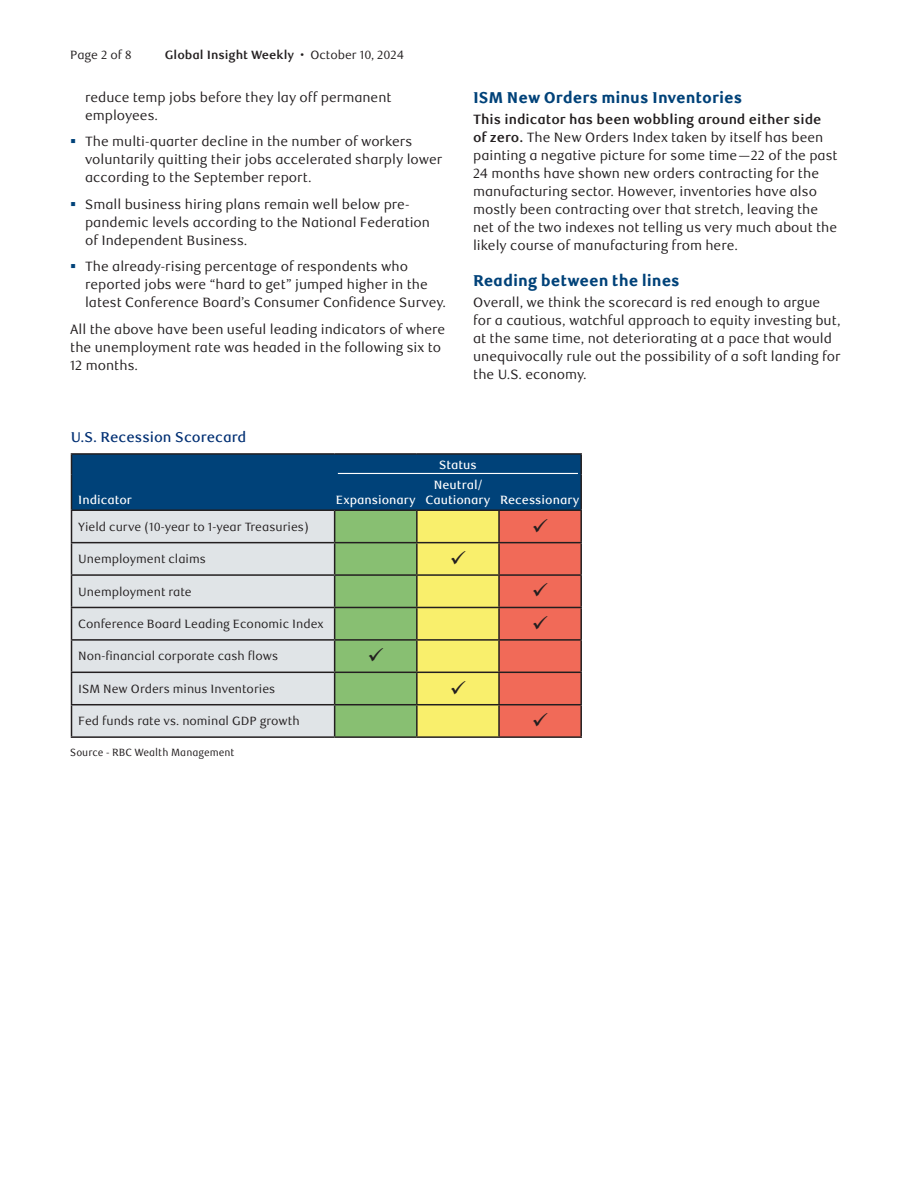
<style>
.page{position:relative;width:918px;height:1188px;background:#fff}
.page>*{position:absolute;margin:0;border:0;box-sizing:border-box;transform-origin:0 0}
.Subhead_1{font:800 15.75px "RBC Text";letter-spacing:-.005em;color:#004279}
.Exhibit_Title{font:500 14.25px "RBC Text";color:#002f73}
.Body_Text{font:13.5px/18px "RBC Text";color:#231f20}
.Bullet_Level_1{font:13.5px/18px "RBC Text";color:#231f20}
.Table_text{font:12px "RBC Text";color:#231f20}
.Table_col_head{font:500 12px/15px "RBC Text Tabular";color:#fff;text-align:center}
.t1{font:700 12px "RBC Text";color:#231f20}
.Table_col_head_w_rule{font:500 12px "RBC Text Tabular";color:#fff}
.Exhibit_Source{font:10.5px "RBC Text Cond";color:#231f20}
.s1{font-weight:400}
.s2{font-weight:700}
</style>
<div class="page">
<hr style="left:580px;top:511px;width:2px;height:31px;background:#231f20">
<hr style="left:499px;top:542px;width:83px;height:1px;background:#231f20">
<hr style="left:580px;top:543px;width:2px;height:31px;background:#231f20">
<hr style="left:499px;top:574px;width:83px;height:2px;background:#231f20">
<hr style="left:580px;top:576px;width:2px;height:31px;background:#231f20">
<hr style="left:499px;top:607px;width:83px;height:1px;background:#231f20">
<hr style="left:580px;top:608px;width:2px;height:31px;background:#231f20">
<hr style="left:499px;top:639px;width:83px;height:2px;background:#231f20">
<hr style="left:580px;top:641px;width:2px;height:31px;background:#231f20">
<hr style="left:499px;top:672px;width:83px;height:1px;background:#231f20">
<hr style="left:580px;top:673px;width:2px;height:31px;background:#231f20">
<hr style="left:499px;top:704px;width:83px;height:1px;background:#231f20">
<hr style="left:580px;top:705px;width:2px;height:31px;background:#231f20">
<hr style="left:71px;top:736px;width:264px;height:2px;background:#231f20">
<hr style="left:335px;top:736px;width:82px;height:2px;background:#231f20">
<hr style="left:417px;top:736px;width:82px;height:2px;background:#231f20">
<hr style="left:499px;top:736px;width:83px;height:2px;background:#231f20">
<hr style="left:580px;top:455px;width:2px;height:20px;background:#231f20">
<hr style="left:335px;top:453px;width:82px;height:2px;background:#231f20">
<hr style="left:417px;top:453px;width:82px;height:2px;background:#231f20">
<hr style="left:499px;top:453px;width:83px;height:2px;background:#231f20">
<hr style="left:580px;top:475px;width:2px;height:34px;background:#231f20">
<hr style="left:499px;top:509px;width:83px;height:2px;background:#231f20">
<hr style="left:71px;top:453px;width:264px;height:2px;background:#231f20">
<svg style="left:71px;top:454px;width:510px;height:283px;background:#a5a898"></svg>
<p class="Table_text" style="left:70px;top:47px;width:63px">Page 2 of 8</p>
<p class="t1" style="left:165px;top:47px;width:241px">Global Insight Weekly <span class="s1">• October 10, 2024</span></p>
<p class="Bullet_Level_1" style="left:85px;top:88px;width:308px">reduce temp jobs before they lay off permanent employees.</p>
<p class="Bullet_Level_1" style="left:85px;top:133px;width:359px">The multi-quarter decline in the number of workers voluntarily quitting their jobs accelerated sharply lower according to the September report.</p>
<p class="Bullet_Level_1" style="left:85px;top:195px;width:346px">Small business hiring plans remain well below pre&shy;pandemic levels according to the National Federation of Independent Business.</p>
<p class="Bullet_Level_1" style="left:85px;top:258px;width:363px">The already-rising percentage of respondents who reported jobs were “hard to get” jumped higher in the latest Conference Board’s Consumer Confidence Survey.</p>
<p class="Body_Text" style="left:70px;top:321px;width:376px">All the above have been useful leading indicators of where the unemployment rate was headed in the following six to<br>12 months.</p>
<p class="Exhibit_Title" style="left:71px;top:429px;width:177px">U.S. Recession Scorecard</p>
<h2 class="Subhead_1" style="left:473px;top:88px;width:271px">ISM New Orders minus Inventories</h2>
<p class="Body_Text" style="left:473px;top:111px;width:366px"><span class="s2">This indicator has been wobbling around either side of zero.</span> The New Orders Index taken by itself has been painting a negative picture for some time—22 of the past 24 months have shown new orders contracting for the manufacturing sector. However, inventories have also mostly been contracting over that stretch, leaving the net of the two indexes not telling us very much about the likely course of manufacturing from here.</p>
<h2 class="Subhead_1" style="left:473px;top:271px;width:209px">Reading between the lines</h2>
<p class="Body_Text" style="left:473px;top:294px;width:369px">Overall, we think the scorecard is red enough to argue for a cautious, watchful approach to equity investing but, at the same time, not deteriorating at a pace that would unequivocally rule out the possibility of a soft landing for the U.S. economy.</p>
<p class="Table_col_head" style="left:78px;top:493px;width:55px">Indicator</p>
<p class="Table_text" style="left:78px;top:520px;width:232px">Yield curve (10-year to 1-year Treasuries)</p>
<p class="Table_text" style="left:78px;top:552px;width:129px">Unemployment claims</p>
<p class="Table_text" style="left:78px;top:584px;width:115px">Unemployment rate</p>
<p class="Table_text" style="left:78px;top:617px;width:247px">Conference Board Leading Economic Index</p>
<p class="Table_text" style="left:78px;top:649px;width:201px">Non-financial corporate cash flows</p>
<p class="Table_text" style="left:78px;top:682px;width:199px">ISM New Orders minus Inventories</p>
<p class="Table_text" style="left:78px;top:714px;width:223px">Fed funds rate vs. nominal GDP growth</p>
<p class="Exhibit_Source" style="left:70px;top:746px;width:166px">Source - RBC Wealth Management</p>
<p class="Table_col_head" style="left:336px;top:493px;width:82px">Expansionary</p>
<p class="Table_col_head_w_rule" style="left:439px;top:457px;width:39px">Status</p>
<p class="Table_col_head" style="left:425px;top:478px;width:67px">Neutral/<br>Cautionary</p>
<p class="Table_col_head" style="left:500px;top:493px;width:81px">Recessionary</p>
</div>
